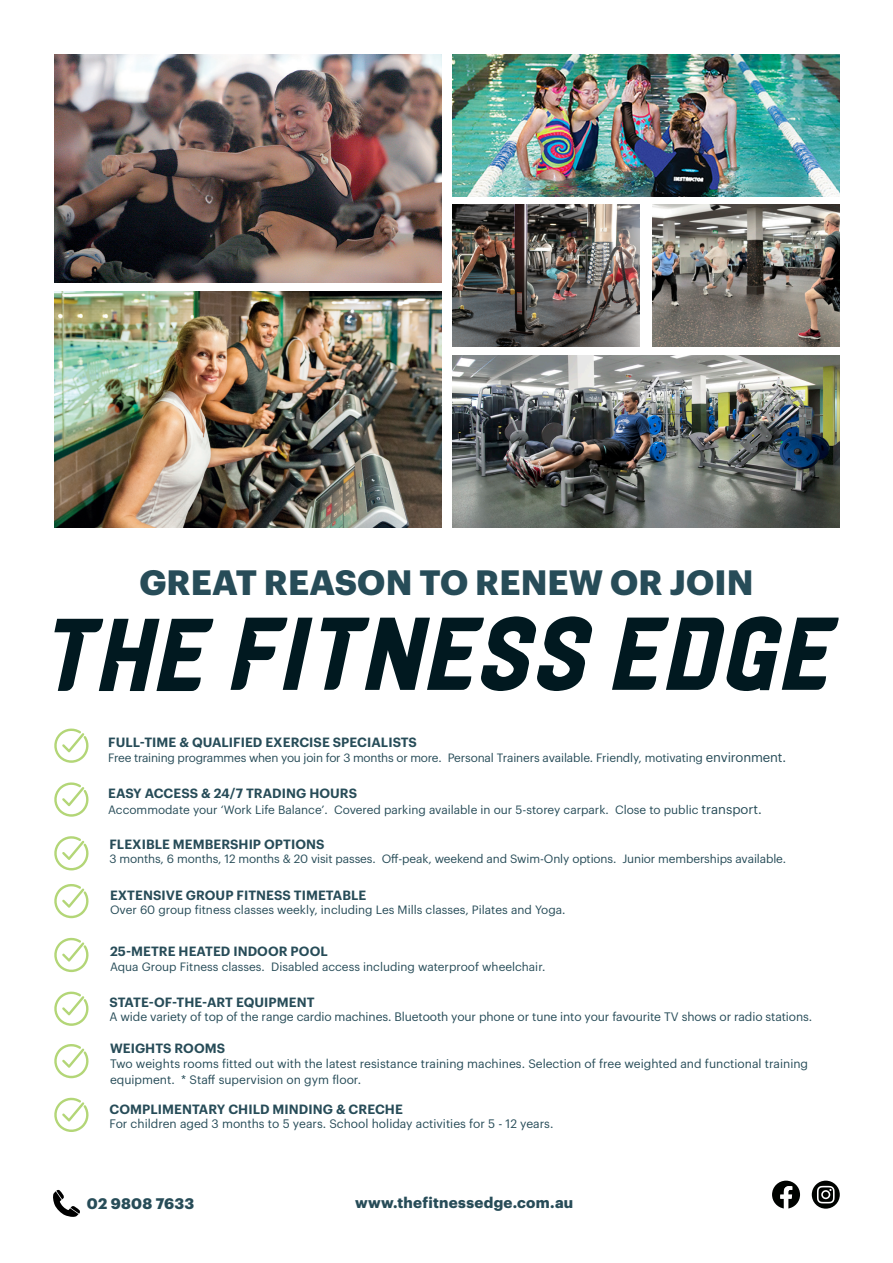
<style>
.page{position:relative;width:893px;height:1263px;background:#fff}
.page>*{position:absolute;margin:0;border:0;box-sizing:border-box;transform-origin:0 0}
.t1{font:700 34.5px "Graphik";letter-spacing:.005em;color:#274c58}
.t2{font:700 15px "Graphik";letter-spacing:.02em;color:#274c58}
.t3{font:600 13.2px "Graphik";letter-spacing:.005em;color:#274c58}
.t4{font:12px/16.2px "Graphik";color:#274c58}
.t5{font:11.85px "Graphik";letter-spacing:-.005em;color:#274c58}
.s1{font-size:13.2px}
</style>
<div class="page">
<svg style="left:54px;top:728px;width:35px;height:35px"></svg>
<svg style="left:54px;top:884px;width:35px;height:34px"></svg>
<svg style="left:54px;top:782px;width:35px;height:35px"></svg>
<svg style="left:54px;top:937px;width:35px;height:35px"></svg>
<svg style="left:54px;top:1044px;width:35px;height:34px"></svg>
<svg style="left:54px;top:836px;width:35px;height:34px"></svg>
<svg style="left:54px;top:991px;width:35px;height:35px"></svg>
<svg style="left:54px;top:1097px;width:35px;height:35px"></svg>
<img style="left:54px;top:55px;width:387px;height:227px">
<img style="left:54px;top:291px;width:387px;height:236px">
<img style="left:453px;top:55px;width:386px;height:141px">
<img style="left:453px;top:356px;width:386px;height:171px">
<img style="left:453px;top:205px;width:187px;height:141px">
<img style="left:653px;top:205px;width:187px;height:141px">
<svg style="left:231px;top:616px;width:362px;height:75px"></svg>
<svg style="left:612px;top:616px;width:227px;height:75px"></svg>
<svg style="left:54px;top:619px;width:159px;height:72px"></svg>
<svg style="left:772px;top:1180px;width:28px;height:28px"></svg>
<div style="left:812px;top:1181px;width:28px;height:27px;background:#000300;border-radius:50%"></div>
<svg style="left:817px;top:1186px;width:18px;height:17px"></svg>
<svg style="left:53px;top:1190px;width:27px;height:27px"></svg>
<p class="t1" style="left:139px;top:555px;width:616px">GREAT REASON TO RENEW OR JOIN</p>
<p class="t3" style="left:108px;top:732px;width:310px">FULL-TIME &amp; QUALIFIED EXERCISE SPECIALISTS</p>
<p class="t5" style="left:108px;top:749px;width:679px">Free training programmes when you join for 3 months or more. Personal Trainers available. Friendly, motivating <span class="s1">environment.</span></p>
<p class="t3" style="left:108px;top:783px;width:250px">EASY ACCESS &amp; 24/7 TRADING HOURS</p>
<p class="t5" style="left:108px;top:801px;width:655px">Accommodate your ‘Work Life Balance’. Covered parking available in our 5-storey carpark. Close to public <span class="s1">transport.</span></p>
<p class="t3" style="left:109px;top:834px;width:217px">FLEXIBLE MEMBERSHIP OPTIONS</p>
<p class="t5" style="left:109px;top:850px;width:678px">3 months, 6 months, 12 months &amp; 20 visit passes. Off-peak, weekend and Swim-Only options. Junior memberships available.</p>
<p class="t3" style="left:110px;top:885px;width:258px">EXTENSIVE GROUP FITNESS TIMETABLE</p>
<p class="t5" style="left:110px;top:901px;width:457px">Over 60 group fitness classes weekly, including Les Mills classes, Pilates and Yoga.</p>
<p class="t3" style="left:110px;top:941px;width:219px">25-METRE HEATED INDOOR POOL</p>
<p class="t5" style="left:110px;top:957px;width:437px">Aqua Group Fitness classes. Disabled access including waterproof wheelchair.</p>
<p class="t3" style="left:109px;top:992px;width:207px">STATE-OF-THE-ART EQUIPMENT</p>
<p class="t4" style="left:109px;top:1008px;width:704px">A wide variety of top of the range cardio machines. Bluetooth your phone or tune into your favourite TV shows or radio stations.</p>
<p class="t3" style="left:110px;top:1038px;width:117px">WEIGHTS ROOMS</p>
<p class="t4" style="left:110px;top:1054px;width:700px">Two weights rooms fitted out with the latest resistance training machines. Selection of free weighted and functional training equipment. * Staff supervision on gym floor.</p>
<p class="t3" style="left:109px;top:1098px;width:295px">COMPLIMENTARY CHILD MINDING &amp; CRECHE</p>
<p class="t4" style="left:109px;top:1114px;width:445px">For children aged 3 months to 5 years. School holiday activities for 5 - 12 years.</p>
<p class="t2" style="left:87px;top:1192px;width:109px">02 9808 7633</p>
<p class="t2" style="left:355px;top:1191px;width:220px">www.thefitnessedge.com.au</p>
</div>
